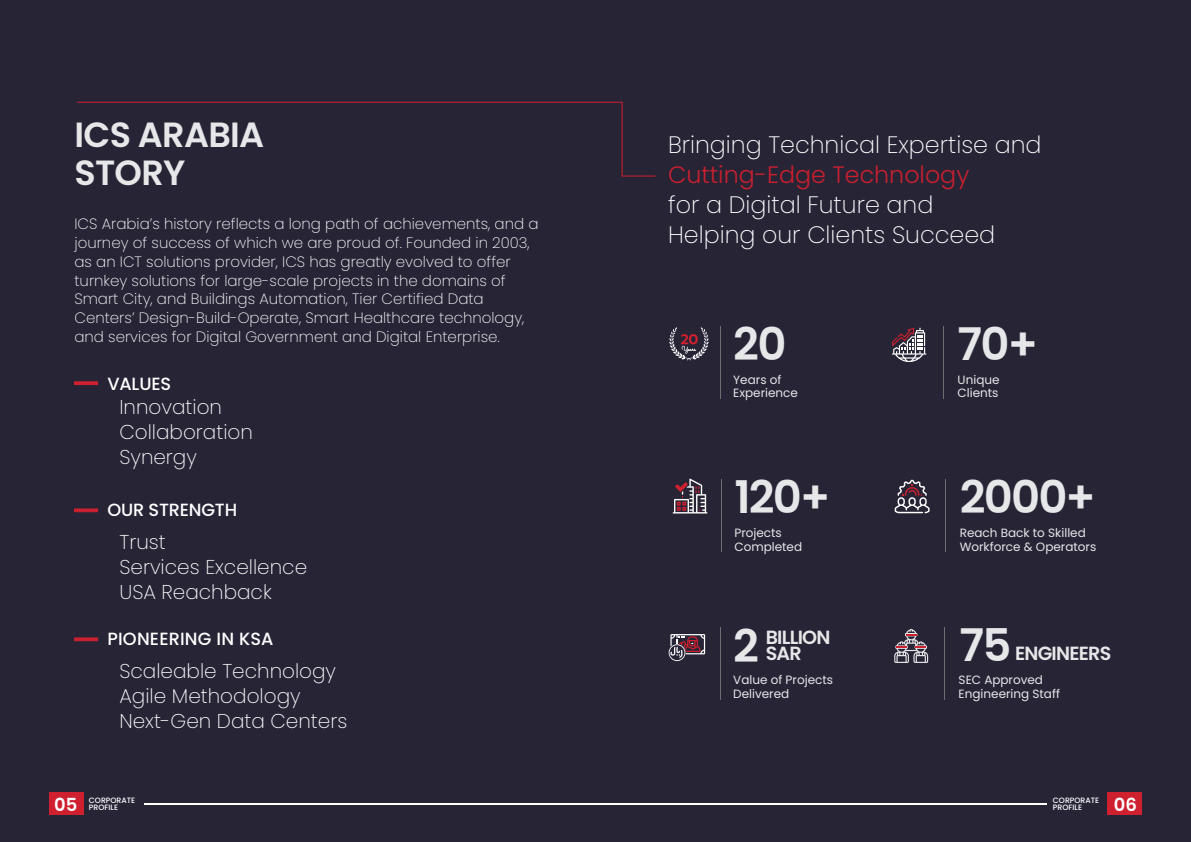
<style>
.page{position:relative;width:1191px;height:842px;background:#272436}
.page>*{position:absolute;margin:0;border:0;box-sizing:border-box;transform-origin:0 0}
.t1{font:600 45px "Poppins";letter-spacing:-.04em;color:#e6e7e8}
.t2{font:600 35px/38.6px "Poppins";letter-spacing:-.02em;color:#e6e7e8}
.t3{font:200 23.8px/30.1px "Poppins";color:#fff}
.t4{font:300 23.8px "Poppins";color:#c8202f}
.t5{font:200 20px/24.8px "Poppins";color:#fff}
.t6{font:600 19.1px/16.1px "Poppins";letter-spacing:-.04em;color:#e6e7e8}
.t7{font:600 18px "Poppins";color:#fff}
.t8{font:500 17.7px "Poppins";letter-spacing:-.01em;color:#fff}
.t9{font:500 17.7px "Poppins";letter-spacing:.01em;color:#fff}
.t10{font:200 15px/18.8px "Poppins";color:#fff}
.t11{font:12px/13.6px "Poppins";color:#e6e7e8}
.t12{font:500 7.7px/6.5px "Poppins";color:#fff}
</style>
<div class="page">
<div style="left:49px;top:792px;width:35px;height:22px;background:#ce202f"></div>
<hr style="left:144px;top:803px;width:451px;height:2px;background:#fff">
<div style="left:1107px;top:792px;width:34px;height:22px;background:#ce202f"></div>
<hr style="left:595px;top:803px;width:452px;height:2px;background:#fff">
<svg style="left:74px;top:508px;width:24px;height:4px"></svg>
<svg style="left:74px;top:637px;width:24px;height:4px"></svg>
<svg style="left:74px;top:381px;width:24px;height:4px"></svg>
<svg style="left:77px;top:101px;width:579px;height:76px"></svg>
<hr style="left:945px;top:479px;width:1px;height:73px;background:#6d6e71">
<svg style="left:894px;top:480px;width:35px;height:33px"></svg>
<hr style="left:721px;top:479px;width:1px;height:73px;background:#6d6e71">
<svg style="left:672px;top:479px;width:35px;height:34px"></svg>
<hr style="left:943px;top:326px;width:1px;height:73px;background:#6d6e71">
<hr style="left:720px;top:326px;width:1px;height:73px;background:#6d6e71">
<svg style="left:669px;top:327px;width:39px;height:33px"></svg>
<hr style="left:944px;top:626px;width:1px;height:73px;background:#6d6e71">
<hr style="left:720px;top:626px;width:1px;height:73px;background:#6d6e71">
<svg style="left:668px;top:634px;width:37px;height:27px"></svg>
<svg style="left:894px;top:629px;width:34px;height:34px"></svg>
<svg style="left:892px;top:328px;width:34px;height:34px"></svg>
<h2 class="t2" style="left:74px;top:115px;width:191px">ICS ARABIA<br>STORY</h2>
<p class="t10" style="left:74px;top:215px;width:465px">ICS Arabia’s history reflects a long path of achievements, and a journey of success of which we are proud of. Founded in 2003, as an ICT solutions provider, ICS has greatly evolved to offer turnkey solutions for large-scale projects in the domains of Smart City, and Buildings Automation, Tier Certified Data Centers’ Design-Build-Operate, Smart Healthcare technology, and services for Digital Government and Digital Enterprise.</p>
<p class="t8" style="left:107px;top:374px;width:65px">VALUES</p>
<h3 class="t5" style="left:119px;top:395px;width:135px">Innovation<br>Collaboration<br>Synergy</h3>
<p class="t8" style="left:107px;top:499px;width:131px">OUR STRENGTH</p>
<h3 class="t5" style="left:119px;top:530px;width:189px">Trust<br>Services Excellence<br>USA Reachback</h3>
<p class="t9" style="left:107px;top:628px;width:168px">PIONEERING IN KSA</p>
<h3 class="t5" style="left:119px;top:659px;width:229px">Scaleable Technology<br>Agile Methodology<br>Next-Gen Data Centers</h3>
<h3 class="t3" style="left:668px;top:130px;width:375px">Bringing Technical Expertise and</h3>
<h3 class="t4" style="left:668px;top:161px;width:303px">Cutting-Edge Technology</h3>
<h3 class="t3" style="left:668px;top:190px;width:329px">for a Digital Future and<br>Helping our Clients Succeed</h3>
<h1 class="t1" style="left:733px;top:318px;width:55px">20</h1>
<h1 class="t1" style="left:957px;top:318px;width:82px">70+</h1>
<p class="t11" style="left:733px;top:373px;width:66px">Years of<br>Experience</p>
<p class="t11" style="left:957px;top:373px;width:43px">Unique<br>Clients</p>
<h1 class="t1" style="left:734px;top:472px;width:98px">120+</h1>
<h1 class="t1" style="left:959px;top:472px;width:138px">2000+</h1>
<p class="t11" style="left:734px;top:526px;width:69px">Projects<br>Completed</p>
<p class="t11" style="left:959px;top:526px;width:138px">Reach Back to Skilled<br>Workforce &amp; Operators</p>
<h1 class="t1" style="left:733px;top:620px;width:27px">2</h1>
<p class="t6" style="left:765px;top:629px;width:66px">BILLION<br>SAR</p>
<h1 class="t1" style="left:959px;top:619px;width:53px">75</h1>
<p class="t6" style="left:1015px;top:645px;width:98px">ENGINEERS</p>
<p class="t11" style="left:733px;top:673px;width:101px">Value of Projects<br>Delivered</p>
<p class="t11" style="left:958px;top:673px;width:103px">SEC Approved<br>Engineering Staff</p>
<p class="t7" style="left:54px;top:794px;width:25px">05</p>
<p class="t12" style="left:89px;top:804px;width:31px">PROFILE</p>
<p class="t12" style="left:1053px;top:797px;width:48px">CORPORATE<br>PROFILE</p>
<p class="t7" style="left:1113px;top:794px;width:25px">06</p>
<p class="t12" style="left:89px;top:797px;width:48px">CORPORATE</p>
</div>
